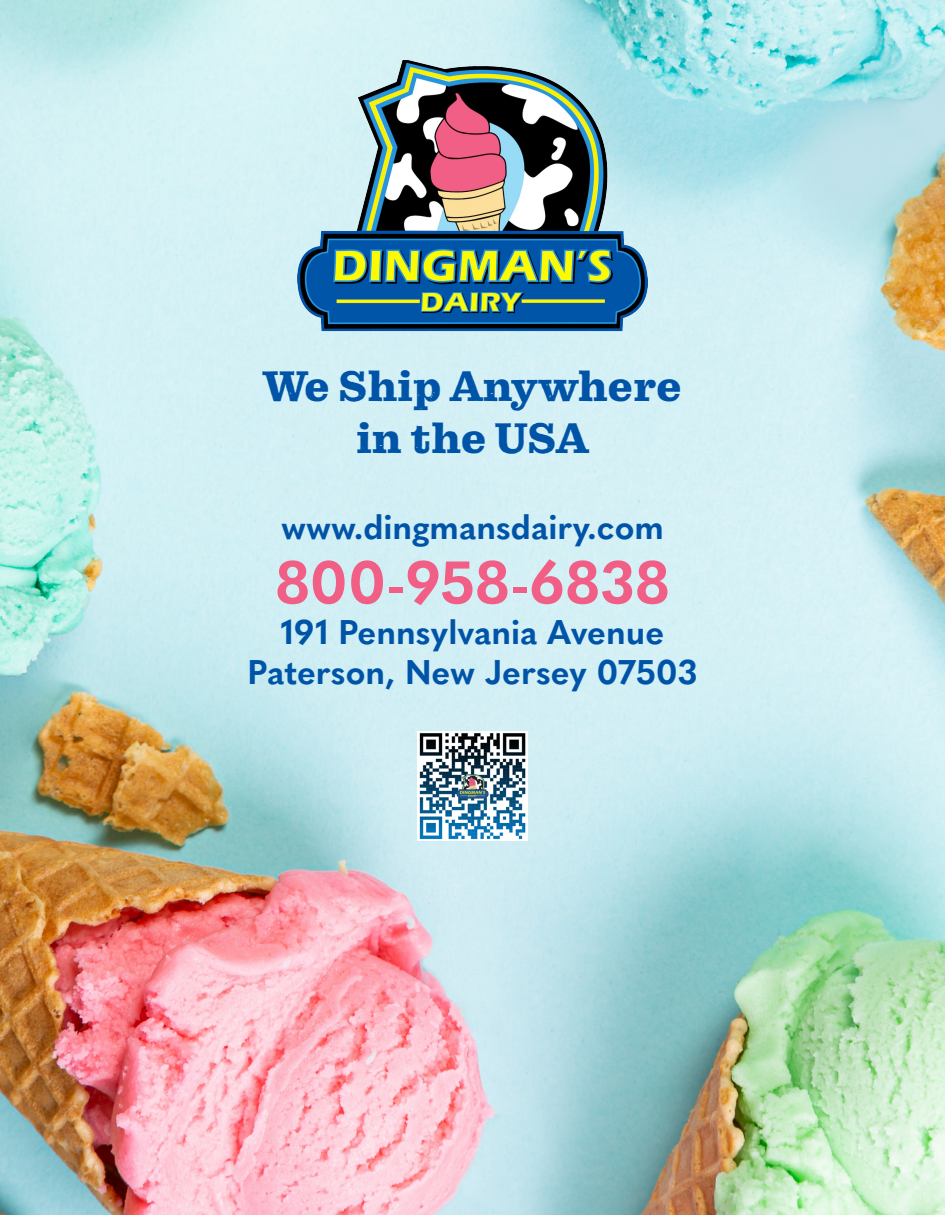
<style>
.page{position:relative;width:945px;height:1215px;background:#fff}
.page>*{position:absolute;margin:0;border:0;box-sizing:border-box;transform-origin:0 0}
.t1{font:700 58.8px "Quasimoda";letter-spacing:.015em;color:#f15f86}
.t2{font:43.5px/52.2px "Pulpo Rust 100";color:#0054a8;text-align:center}
.t3{font:700 33.75px/40.7px "Quasimoda";color:#0054a8;text-align:center}
</style>
<div class="page">
<img style="left:0;top:0;width:945px;height:1215px">
<img style="left:297px;top:29px;width:351px;height:351px">
<img style="left:418px;top:732px;width:109px;height:109px">
<p class="t2" style="left:263px;top:361px;width:420px">We Ship Anywhere in the USA</p>
<p class="t3" style="left:281px;top:504px;width:384px">www.dingmansdairy.com</p>
<h1 class="t1" style="left:276px;top:537px;width:395px">800-958-6838</h1>
<p class="t3" style="left:248px;top:609px;width:451px">191 Pennsylvania Avenue<br>Paterson, New Jersey 07503</p>
</div>
